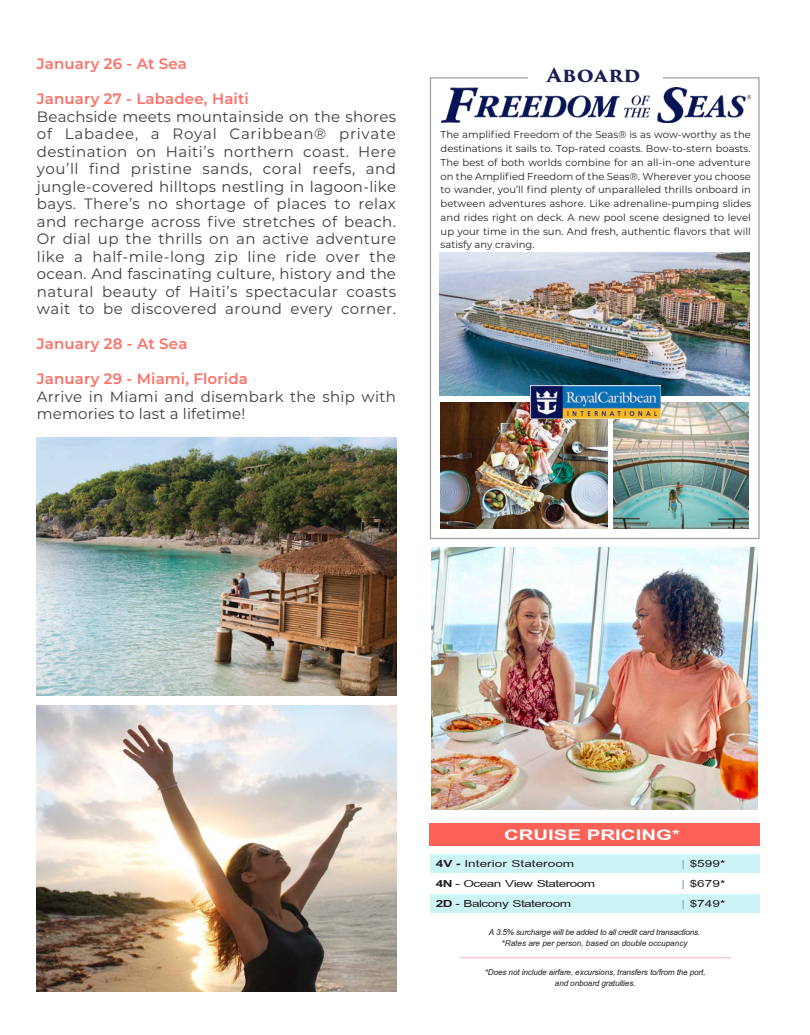
<style>
.page{position:relative;width:810px;height:1035px;background:#fff}
.page>*{position:absolute;margin:0;border:0;box-sizing:border-box;transform-origin:0 0}
.t1{font:700 22.5px "Browallia New";color:#fff;scale:1.39 1}
.t2{font:700 18.75px "Trajan Pro 3";letter-spacing:.02em;color:#1b1e53;scale:1.06 1}
.t3{font:15px/17.5px "Montserrat";letter-spacing:.02em;color:#3e3e3f;text-align:justify}
.t4{font:15px/20px "Browallia New";letter-spacing:-.025em;color:#231f20;scale:1.39 1}
.t5{font:600 15px "Montserrat";letter-spacing:.01em;color:#fb7168}
.t6{font:italic 12.5px/11.2px "Browallia New";letter-spacing:-.01em;color:#231f20;text-align:center}
.t7{font:10px/13.8px "Montserrat";color:#231f20;text-align:justify}
.s1{font-weight:700}
.s2{color:#84a0b6}
</style>
<div class="page">
<img style="left:613px;top:402px;width:136px;height:126px">
<img style="left:441px;top:402px;width:167px;height:126px">
<img style="left:439px;top:253px;width:311px;height:143px">
<div style="left:430px;top:854px;width:329px;height:18px;background:#cdf4f4"></div>
<div style="left:429px;top:823px;width:330px;height:23px;background:#fb6157"></div>
<div style="left:430px;top:894px;width:329px;height:18px;background:#cdf4f4"></div>
<img style="left:531px;top:386px;width:129px;height:33px">
<img style="left:432px;top:548px;width:326px;height:262px">
<img style="left:442px;top:87px;width:309px;height:35px">
<hr style="left:460px;top:957px;width:271px;height:1px;background:#fb6157">
<img style="left:37px;top:706px;width:359px;height:285px">
<img style="left:37px;top:437px;width:359px;height:259px">
<p class="t5" style="left:37px;top:53px;width:152px">January 26 - At Sea</p>
<p class="t5" style="left:37px;top:88px;width:214px">January 27 - Labadee, Haiti</p>
<p class="t3" style="left:37px;top:107px;width:361px">Beachside meets mountainside on the shores of Labadee, a Royal Caribbean® private destination on Haiti’s northern coast. Here you’ll find pristine sands, coral reefs, and jungle-covered hilltops nestling in lagoon-like bays. There’s no shortage of places to relax and recharge across five stretches of beach.<br>Or dial up the thrills on an active adventure like a half-mile-long zip line ride over the ocean. And fascinating culture, history and the natural beauty of Haiti’s spectacular coasts wait to be discovered around every corner.</p>
<p class="t5" style="left:37px;top:333px;width:152px">January 28 - At Sea</p>
<p class="t5" style="left:37px;top:368px;width:213px">January 29 - Miami, Florida</p>
<p class="t3" style="left:37px;top:387px;width:361px">Arrive in Miami and disembark the ship with memories to last a lifetime!</p>
<p class="t2" style="left:547px;top:61px;width:90px">Aboard</p>
<p class="t7" style="left:441px;top:128px;width:312px">The amplified Freedom of the Seas® is as wow-worthy as the destinations it sails to. Top-rated coasts. Bow-to-stern boasts.<br>The best of both worlds combine for an all-in-one adventure on the Amplified Freedom of the Seas®. Wherever you choose to wander, you’ll find plenty of unparalleled thrills onboard in between adventures ashore. Like adrenaline-pumping slides and rides right on deck. A new pool scene designed to level up your time in the sun. And fresh, authentic flavors that will satisfy any craving.</p>
<h1 class="t1" style="left:504px;top:821px;width:128px">CRUISE PRICING*</h1>
<p class="t4" style="left:436px;top:854px;width:116px"><span class="s1">4V -</span> Interior Stateroom<br><span class="s1">4N</span> - Ocean View Stateroom<br><span class="s1">2D</span> - Balcony Stateroom</p>
<p class="t4" style="left:682px;top:853px;width:33px;text-align:justify"><span class="s2">|</span> $599* <span class="s2">|</span> $679* <span class="s2">|</span> $749*</p>
<p class="t6" style="left:489px;top:926px;width:213px">A 3.5% surcharge will be added to all credit card transactions. *Rates are per person, based on double occupancy</p>
<p class="t6" style="left:485px;top:966px;width:222px">*Does not include airfare, excursions, transfers to/from the port, and onboard gratuities.</p>
</div>
